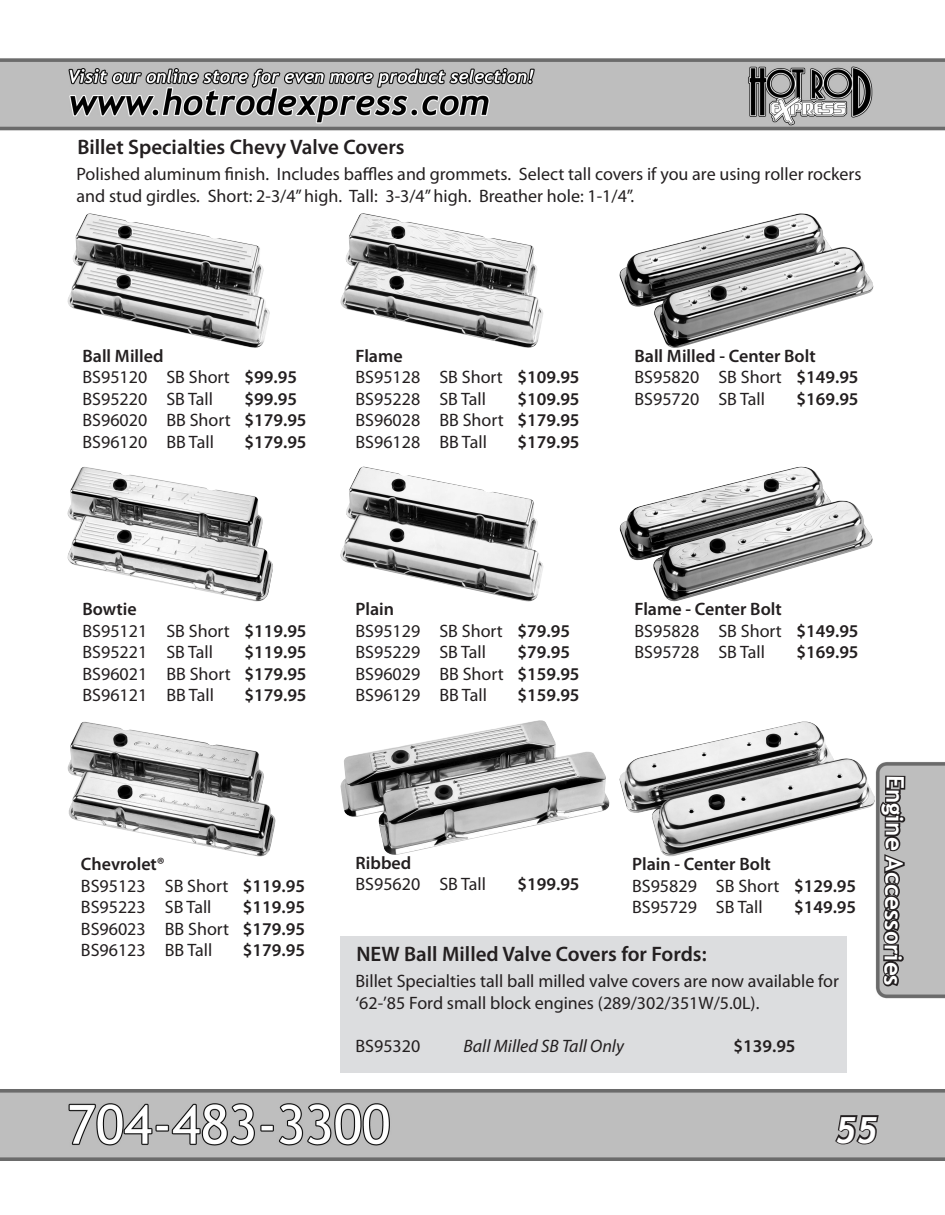
<style>
.page{position:relative;width:945px;height:1215px;background:#fff}
.page>*{position:absolute;margin:0;border:0;box-sizing:border-box;transform-origin:0 0}
.t1{font:italic 700 36px "Trebuchet";color:#fff}
.t2{font:700 24px "Trebuchet MS";color:#fff}
.t3{font:600 21px "Myriad Pro";color:#231f20}
.t4{font:18px/21.6px "Myriad Pro";color:#231f20}
.t5{font:600 18px/21.6px "Myriad Pro";color:#231f20}
.t6{font:italic 18px "Myriad Pro";color:#231f20}
.s1{font-weight:600}
.s2{font-weight:400}
</style>
<div class="page">
<img style="left:0;top:58px;width:945px;height:1103px">
<svg style="left:878px;top:774px;width:30px;height:215px;background:#727071"></svg>
<img style="left:67px;top:213px;width:203px;height:135px">
<img style="left:67px;top:467px;width:206px;height:135px">
<img style="left:67px;top:722px;width:209px;height:135px">
<img style="left:340px;top:213px;width:204px;height:135px">
<img style="left:341px;top:467px;width:202px;height:134px">
<img style="left:340px;top:720px;width:269px;height:135px">
<img style="left:619px;top:213px;width:254px;height:135px">
<img style="left:619px;top:467px;width:254px;height:135px">
<img style="left:619px;top:722px;width:256px;height:135px">
<div style="left:340px;top:936px;width:507px;height:137px;background:#dcdddf"></div>
<svg style="left:833px;top:1113px;width:47px;height:33px;background:#777676"></svg>
<p class="t3" style="left:77px;top:135px;width:329px">Billet Specialties Chevy Valve Covers</p>
<p class="t4" style="left:76px;top:164px;width:787px">Polished aluminum finish. Includes baffles and grommets. Select tall covers if you are using roller rockers and stud girdles. Short: 2-3/4” high. Tall: 3-3/4” high. Breather hole: 1-1/4”.</p>
<p class="t4" style="left:82px;top:345px;width:216px"><span class="s1">Ball Milled<br></span>BS95120 SB Short <span class="s1">$99.95<br></span>BS95220 SB Tall</p>
<p class="t4" style="left:82px;top:388px;width:226px;text-indent:162px"><span class="s1">$99.95<br></span>BS96020 BB Short <span class="s1">$179.95<br></span>BS96120 BB Tall</p>
<p class="t5" style="left:244px;top:431px;width:64px">$179.95</p>
<p class="t4" style="left:355px;top:345px;width:226px"><span class="s1">Flame<br></span>BS95128 SB Short <span class="s1">$109.95<br></span>BS95228 SB Tall</p>
<p class="t4" style="left:355px;top:388px;width:226px;text-align:justify;text-indent:162px"><span class="s1">$109.95<br></span>BS96028 BB Short <span class="s1">$179.95<br></span>BS96128 BB Tall</p>
<p class="t5" style="left:517px;top:431px;width:64px">$179.95</p>
<p class="t5" style="left:634px;top:345px;width:226px">Ball Milled - Center Bolt<br><span class="s2">BS95820 SB Short</span> $149.95<br><span class="s2">BS95720 SB Tall</span></p>
<p class="t5" style="left:796px;top:388px;width:64px">$169.95</p>
<p class="t4" style="left:82px;top:599px;width:226px"><span class="s1">Bowtie<br></span>BS95121 SB Short <span class="s1">$119.95<br></span>BS95221 SB Tall</p>
<p class="t4" style="left:82px;top:642px;width:226px;text-align:justify;text-indent:162px"><span class="s1">$119.95<br></span>BS96021 BB Short <span class="s1">$179.95<br></span>BS96121 BB Tall</p>
<p class="t5" style="left:244px;top:685px;width:64px">$179.95</p>
<p class="t4" style="left:81px;top:854px;width:226px"><span class="s1">Chevrolet®<br></span>BS95123 SB Short <span class="s1">$119.95<br></span>BS95223 SB Tall</p>
<p class="t4" style="left:81px;top:897px;width:226px;text-align:justify;text-indent:162px"><span class="s1">$119.95<br></span>BS96023 BB Short <span class="s1">$179.95<br></span>BS96123 BB Tall</p>
<p class="t5" style="left:243px;top:940px;width:64px">$179.95</p>
<p class="t4" style="left:355px;top:599px;width:216px"><span class="s1">Plain<br></span>BS95129 SB Short <span class="s1">$79.95<br></span>BS95229 SB Tall</p>
<p class="t4" style="left:355px;top:642px;width:226px;text-indent:162px"><span class="s1">$79.95<br></span>BS96029 BB Short <span class="s1">$159.95<br></span>BS96129 BB Tall</p>
<p class="t5" style="left:517px;top:685px;width:64px">$159.95</p>
<p class="t4" style="left:634px;top:599px;width:226px"><span class="s1">Flame - Center Bolt<br></span>BS95828 SB Short <span class="s1">$149.95<br></span>BS95728 SB Tall</p>
<p class="t5" style="left:796px;top:642px;width:64px">$169.95</p>
<p class="t5" style="left:355px;top:852px;width:57px">Ribbed</p>
<p class="t4" style="left:355px;top:874px;width:132px">BS95620 SB Tall</p>
<p class="t5" style="left:517px;top:874px;width:64px">$199.95</p>
<p class="t4" style="left:632px;top:854px;width:226px"><span class="s1">Plain - Center Bolt<br></span>BS95829 SB Short <span class="s1">$129.95<br></span>BS95729 SB Tall</p>
<p class="t5" style="left:794px;top:897px;width:64px">$149.95</p>
<p class="t3" style="left:356px;top:942px;width:352px">NEW Ball Milled Valve Covers for Fords:</p>
<p class="t4" style="left:355px;top:971px;width:485px">Billet Specialties tall ball milled valve covers are now available for ‘62-’85 Ford small block engines (289/302/351W/5.0L).</p>
<p class="t4" style="left:355px;top:1035px;width:66px">BS95320</p>
<p class="t6" style="left:463px;top:1036px;width:162px">Ball Milled SB Tall Only</p>
<p class="t5" style="left:733px;top:1035px;width:64px">$139.95</p>
<h2 class="t2" style="left:911px;top:776px;width:212px;rotate:91deg">Engine Accessories</h2>
<h1 class="t1" style="left:835px;top:1109px;width:44px">55</h1>
</div>
